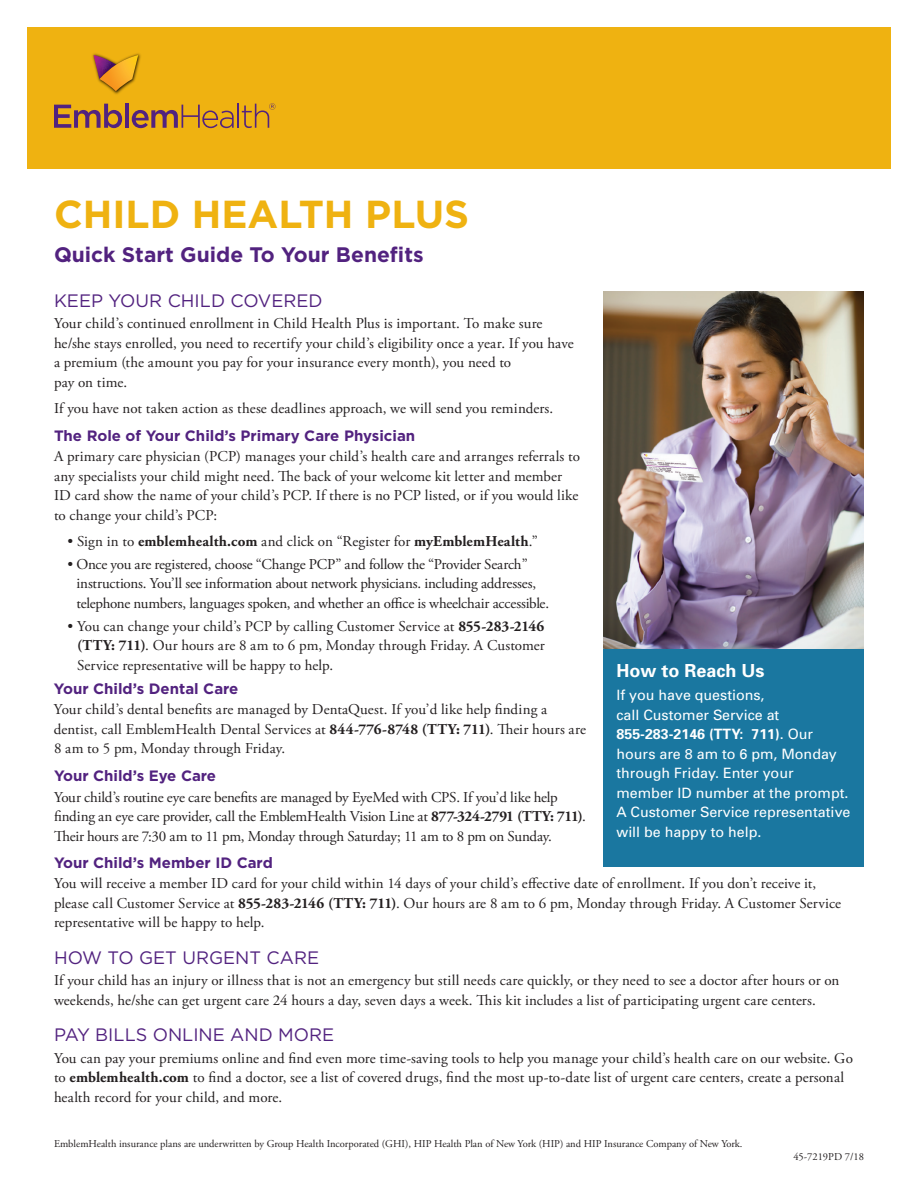
<style>
.page{position:relative;width:918px;height:1188px;background:#fff}
.page>*{position:absolute;margin:0;border:0;box-sizing:border-box;transform-origin:0 0}
.t1{font:700 39px "Gotham";color:#efb211}
.t2{font:700 21px "Gotham";color:#52227f}
.t3{font:18px "Gotham";color:#52227f}
.t4{font:700 18px "Univers";color:#fff}
.t5{font:15px/19.5px "Adobe Garamond Pro";color:#231f20}
.t6{font:700 15px "Gotham";color:#52227f}
.t7{font:14.25px/19.5px "Univers";color:#fff}
.t8{font:10.5px "Adobe Garamond Pro";color:#231f20}
.s1{font-weight:700}
</style>
<div class="page">
<div style="left:27px;top:28px;width:864px;height:141px;background:#efb211"></div>
<img style="left:92px;top:53px;width:49px;height:41px">
<svg style="left:94px;top:55px;width:44px;height:36px"></svg>
<svg style="left:54px;top:104px;width:68px;height:24px"></svg>
<hr style="left:125px;top:104px;width:4px;height:24px;background:#52227f">
<svg style="left:132px;top:105px;width:102px;height:23px"></svg>
<hr style="left:237px;top:104px;width:2px;height:24px;background:#52227f">
<svg style="left:242px;top:103px;width:33px;height:25px"></svg>
<img style="left:603px;top:292px;width:261px;height:357px">
<div style="left:603px;top:649px;width:261px;height:217px;background:#1a77a0"></div>
<h1 class="t1" style="left:54px;top:188px;width:417px">CHILD HEALTH PLUS</h1>
<h2 class="t2" style="left:54px;top:241px;width:371px">Quick Start Guide To Your Benefits</h2>
<p class="t3" style="left:54px;top:289px;width:270px">KEEP YOUR CHILD COVERED</p>
<p class="t5" style="left:54px;top:314px;width:521px">Your child’s continued enrollment in Child Health Plus is important. To make sure he/she stays enrolled, you need to recertify your child’s eligibility once a year. If you have a premium (the amount you pay for your insurance every month), you need to<br>pay on time.</p>
<p class="t5" style="left:54px;top:399px;width:501px">If you have not taken action as these deadlines approach, we will send you reminders.</p>
<p class="t6" style="left:54px;top:425px;width:363px">The Role of Your Child’s Primary Care Physician</p>
<p class="t5" style="left:54px;top:447px;width:528px">A primary care physician (PCP) manages your child’s health care and arranges referrals to any specialists your child might need. The back of your welcome kit letter and member ID card show the name of your child’s PCP. If there is no PCP listed, or if you would like to change your child’s PCP:</p>
<p class="t5" style="left:68px;top:532px;width:472px">• Sign in to <span class="s1">emblemhealth.com</span> and click on “Register for <span class="s1">myEmblemHealth</span>.”</p>
<p class="t5" style="left:76px;top:555px;width:474px;text-indent:-9px">• Once you are registered, choose “Change PCP” and follow the “Provider Search” instructions. You’ll see information about network physicians. including addresses, telephone numbers, languages spoken, and whether an office is wheelchair accessible.</p>
<p class="t5" style="left:77px;top:617px;width:469px;text-align:justify;text-indent:-10px">• You can change your child’s PCP by calling Customer Service at <span class="s1">855-283-2146 (TTY: 711)</span>. Our hours are 8 am to 6 pm, Monday through Friday. A Customer Service representative will be happy to help.</p>
<p class="t6" style="left:54px;top:678px;width:186px">Your Child’s Dental Care</p>
<p class="t5" style="left:54px;top:700px;width:534px">Your child’s dental benefits are managed by DentaQuest. If you’d like help finding a dentist, call EmblemHealth Dental Services at <span class="s1">844-776-8748 (TTY: 711)</span>. Their hours are<br>8 am to 5 pm, Monday through Friday.</p>
<p class="t6" style="left:54px;top:766px;width:164px">Your Child’s Eye Care</p>
<p class="t5" style="left:54px;top:788px;width:533px">Your child’s routine eye care benefits are managed by EyeMed with CPS. If you’d like help finding an eye care provider, call the EmblemHealth Vision Line at <span class="s1">877-324-2791 (TTY: 711)</span>.<br>Their hours are 7:30 am to 11 pm, Monday through Saturday; 11 am to 8 pm on Sunday.</p>
<p class="t6" style="left:54px;top:853px;width:220px">Your Child’s Member ID Card</p>
<p class="t4" style="left:616px;top:659px;width:150px">How to Reach Us</p>
<p class="t7" style="left:616px;top:685px;width:236px">If you have questions,<br>call Customer Service at<br><span class="s1">855-283-2146 (TTY: 711)</span>. Our hours are 8 am to 6 pm, Monday through Friday. Enter your member ID number at the prompt.<br>A Customer Service representative will be happy to help.</p>
<p class="t5" style="left:54px;top:874px;width:789px">You will receive a member ID card for your child within 14 days of your child’s effective date of enrollment. If you don’t receive it, please call Customer Service at <span class="s1">855-283-2146 (TTY: 711)</span>. Our hours are 8 am to 6 pm, Monday through Friday. A Customer Service representative will be happy to help.</p>
<p class="t3" style="left:54px;top:946px;width:267px">HOW TO GET URGENT CARE</p>
<p class="t5" style="left:54px;top:971px;width:787px">If your child has an injury or illness that is not an emergency but still needs care quickly, or they need to see a doctor after hours or on weekends, he/she can get urgent care 24 hours a day, seven days a week. This kit includes a list of participating urgent care centers.</p>
<p class="t3" style="left:54px;top:1023px;width:282px">PAY BILLS ONLINE AND MORE</p>
<p class="t5" style="left:54px;top:1049px;width:800px">You can pay your premiums online and find even more time-saving tools to help you manage your child’s health care on our website. Go to <span class="s1">emblemhealth.com</span> to find a doctor, see a list of covered drugs, find the most up-to-date list of urgent care centers, create a personal health record for your child, and more.</p>
<p class="t8" style="left:54px;top:1137px;width:690px">EmblemHealth insurance plans are underwritten by Group Health Incorporated (GHI), HIP Health Plan of New York (HIP) and HIP Insurance Company of New York.</p>
<p class="t8" style="left:793px;top:1151px;width:72px">45-7219PD 7/18</p>
</div>
